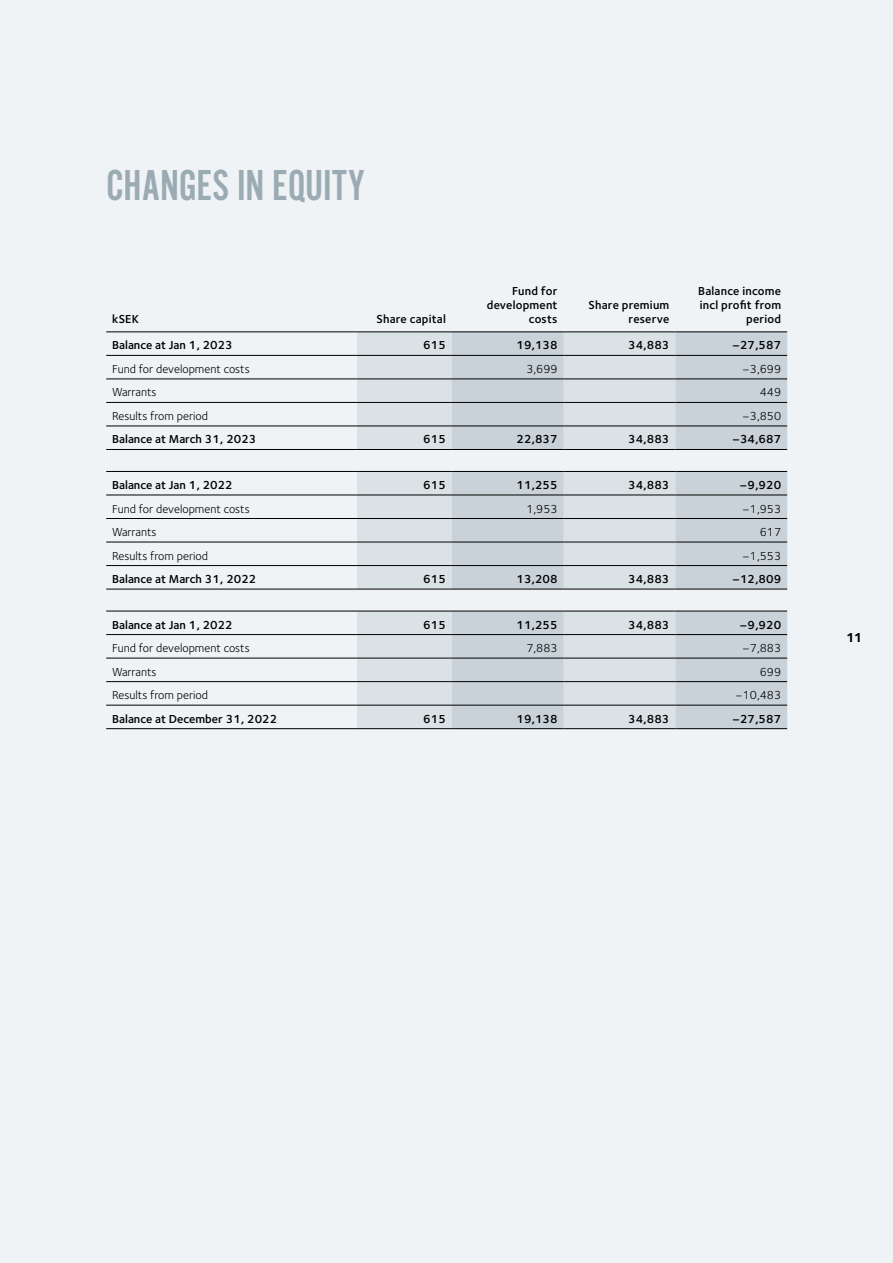
<style>
.page{position:relative;width:893px;height:1263px;background:#f0f3f5}
.page>*{position:absolute;margin:0;border:0;box-sizing:border-box;transform-origin:0 0}
.t1{font:45px "Alternate Got No 2 D";letter-spacing:-.005em;color:#9babb4}
.t2{font:700 13.5px "Foundry Sterling OT3";color:#000}
.t3{font:600 12px/14.4px "Foundry Sterling";color:#000;text-align:right}
.t4{font:12px "Foundry Sterling";color:#000}
.t5{font:600 12px/14.4px "Foundry Sterling";letter-spacing:.02em;color:#000;text-align:right}
</style>
<div class="page">
<svg style="left:357px;top:333px;width:430px;height:116px;background:#ced7dc"></svg>
<hr style="left:106px;top:355px;width:251px;height:1px;background:#000">
<hr style="left:357px;top:355px;width:95px;height:1px;background:#000">
<hr style="left:452px;top:355px;width:112px;height:1px;background:#000">
<hr style="left:564px;top:355px;width:111px;height:1px;background:#000">
<hr style="left:675px;top:355px;width:112px;height:1px;background:#000">
<hr style="left:106px;top:379px;width:251px;height:1px;background:#000">
<hr style="left:357px;top:379px;width:95px;height:1px;background:#000">
<hr style="left:452px;top:379px;width:112px;height:1px;background:#000">
<hr style="left:564px;top:379px;width:111px;height:1px;background:#000">
<hr style="left:675px;top:379px;width:112px;height:1px;background:#000">
<hr style="left:106px;top:402px;width:251px;height:1px;background:#000">
<hr style="left:357px;top:402px;width:95px;height:1px;background:#000">
<hr style="left:452px;top:402px;width:112px;height:1px;background:#000">
<hr style="left:564px;top:402px;width:111px;height:1px;background:#000">
<hr style="left:675px;top:402px;width:112px;height:1px;background:#000">
<hr style="left:106px;top:426px;width:251px;height:1px;background:#000">
<hr style="left:357px;top:426px;width:95px;height:1px;background:#000">
<hr style="left:452px;top:426px;width:112px;height:1px;background:#000">
<hr style="left:564px;top:426px;width:111px;height:1px;background:#000">
<hr style="left:675px;top:426px;width:112px;height:1px;background:#000">
<hr style="left:106px;top:449px;width:251px;height:1px;background:#000">
<hr style="left:357px;top:449px;width:95px;height:1px;background:#000">
<hr style="left:452px;top:449px;width:112px;height:1px;background:#000">
<hr style="left:564px;top:449px;width:111px;height:1px;background:#000">
<hr style="left:675px;top:449px;width:112px;height:1px;background:#000">
<hr style="left:106px;top:332px;width:251px;height:1px;background:#000">
<hr style="left:357px;top:332px;width:95px;height:1px;background:#000">
<hr style="left:452px;top:332px;width:112px;height:1px;background:#000">
<hr style="left:564px;top:332px;width:111px;height:1px;background:#000">
<hr style="left:675px;top:332px;width:112px;height:1px;background:#000">
<svg style="left:357px;top:472px;width:430px;height:117px;background:#ced6db"></svg>
<hr style="left:106px;top:495px;width:251px;height:1px;background:#000">
<hr style="left:357px;top:495px;width:95px;height:1px;background:#000">
<hr style="left:452px;top:495px;width:112px;height:1px;background:#000">
<hr style="left:564px;top:495px;width:111px;height:1px;background:#000">
<hr style="left:675px;top:495px;width:112px;height:1px;background:#000">
<hr style="left:106px;top:518px;width:251px;height:1px;background:#000">
<hr style="left:357px;top:518px;width:95px;height:1px;background:#000">
<hr style="left:452px;top:518px;width:112px;height:1px;background:#000">
<hr style="left:564px;top:518px;width:111px;height:1px;background:#000">
<hr style="left:675px;top:518px;width:112px;height:1px;background:#000">
<hr style="left:106px;top:542px;width:251px;height:1px;background:#000">
<hr style="left:357px;top:542px;width:95px;height:1px;background:#000">
<hr style="left:452px;top:542px;width:112px;height:1px;background:#000">
<hr style="left:564px;top:542px;width:111px;height:1px;background:#000">
<hr style="left:675px;top:542px;width:112px;height:1px;background:#000">
<hr style="left:106px;top:565px;width:251px;height:1px;background:#000">
<hr style="left:357px;top:565px;width:95px;height:1px;background:#000">
<hr style="left:452px;top:565px;width:112px;height:1px;background:#000">
<hr style="left:564px;top:565px;width:111px;height:1px;background:#000">
<hr style="left:675px;top:565px;width:112px;height:1px;background:#000">
<hr style="left:106px;top:589px;width:251px;height:1px;background:#000">
<hr style="left:357px;top:589px;width:95px;height:1px;background:#000">
<hr style="left:452px;top:589px;width:112px;height:1px;background:#000">
<hr style="left:564px;top:589px;width:111px;height:1px;background:#000">
<hr style="left:675px;top:589px;width:112px;height:1px;background:#000">
<hr style="left:106px;top:471px;width:251px;height:1px;background:#000">
<hr style="left:357px;top:471px;width:95px;height:1px;background:#000">
<hr style="left:452px;top:471px;width:112px;height:1px;background:#000">
<hr style="left:564px;top:471px;width:111px;height:1px;background:#000">
<hr style="left:675px;top:471px;width:112px;height:1px;background:#000">
<svg style="left:357px;top:612px;width:430px;height:116px;background:#cfd7dc"></svg>
<hr style="left:106px;top:634px;width:251px;height:1px;background:#000">
<hr style="left:357px;top:634px;width:95px;height:1px;background:#000">
<hr style="left:452px;top:634px;width:112px;height:1px;background:#000">
<hr style="left:564px;top:634px;width:111px;height:1px;background:#000">
<hr style="left:675px;top:634px;width:112px;height:1px;background:#000">
<hr style="left:106px;top:658px;width:251px;height:1px;background:#000">
<hr style="left:357px;top:658px;width:95px;height:1px;background:#000">
<hr style="left:452px;top:658px;width:112px;height:1px;background:#000">
<hr style="left:564px;top:658px;width:111px;height:1px;background:#000">
<hr style="left:675px;top:658px;width:112px;height:1px;background:#000">
<hr style="left:106px;top:681px;width:251px;height:1px;background:#000">
<hr style="left:357px;top:681px;width:95px;height:1px;background:#000">
<hr style="left:452px;top:681px;width:112px;height:1px;background:#000">
<hr style="left:564px;top:681px;width:111px;height:1px;background:#000">
<hr style="left:675px;top:681px;width:112px;height:1px;background:#000">
<hr style="left:106px;top:705px;width:251px;height:1px;background:#000">
<hr style="left:357px;top:705px;width:95px;height:1px;background:#000">
<hr style="left:452px;top:705px;width:112px;height:1px;background:#000">
<hr style="left:564px;top:705px;width:111px;height:1px;background:#000">
<hr style="left:675px;top:705px;width:112px;height:1px;background:#000">
<hr style="left:106px;top:728px;width:251px;height:1px;background:#000">
<hr style="left:357px;top:728px;width:95px;height:1px;background:#000">
<hr style="left:452px;top:728px;width:112px;height:1px;background:#000">
<hr style="left:564px;top:728px;width:111px;height:1px;background:#000">
<hr style="left:675px;top:728px;width:112px;height:1px;background:#000">
<hr style="left:106px;top:611px;width:251px;height:1px;background:#000">
<hr style="left:357px;top:611px;width:95px;height:1px;background:#000">
<hr style="left:452px;top:611px;width:112px;height:1px;background:#000">
<hr style="left:564px;top:611px;width:111px;height:1px;background:#000">
<hr style="left:675px;top:611px;width:112px;height:1px;background:#000">
<h1 class="t1" style="left:106px;top:161px;width:260px">CHANGES IN EQUITY</h1>
<p class="t3" style="left:112px;top:312px;width:28px">kSEK</p>
<p class="t3" style="left:376px;top:312px;width:71px">Share capital</p>
<p class="t5" style="left:487px;top:284px;width:72px">Fund for development costs</p>
<p class="t3" style="left:589px;top:298px;width:82px">Share premium reserve</p>
<p class="t3" style="left:698px;top:284px;width:84px">Balance income incl profit from period</p>
<p class="t3" style="left:112px;top:338px;width:122px">Balance at Jan 1, 2023</p>
<p class="t3" style="left:423px;top:338px;width:24px">615</p>
<p class="t3" style="left:516px;top:338px;width:43px">19,138</p>
<p class="t3" style="left:628px;top:338px;width:43px">34,883</p>
<p class="t3" style="left:732px;top:338px;width:51px">–27,587</p>
<p class="t4" style="left:112px;top:362px;width:139px">Fund for development costs</p>
<p class="t4" style="left:526px;top:362px;width:33px">3,699</p>
<p class="t4" style="left:742px;top:362px;width:41px">–3,699</p>
<p class="t4" style="left:112px;top:385px;width:46px">Warrants</p>
<p class="t4" style="left:760px;top:385px;width:23px">449</p>
<p class="t4" style="left:112px;top:409px;width:97px">Results from period</p>
<p class="t4" style="left:742px;top:409px;width:41px">–3,850</p>
<p class="t3" style="left:112px;top:433px;width:146px">Balance at March 31, 2023</p>
<p class="t3" style="left:423px;top:433px;width:24px">615</p>
<p class="t3" style="left:516px;top:433px;width:43px">22,837</p>
<p class="t3" style="left:628px;top:433px;width:43px">34,883</p>
<p class="t3" style="left:732px;top:433px;width:51px">–34,687</p>
<p class="t3" style="left:112px;top:478px;width:122px">Balance at Jan 1, 2022</p>
<p class="t3" style="left:423px;top:478px;width:24px">615</p>
<p class="t3" style="left:516px;top:478px;width:43px">11,255</p>
<p class="t3" style="left:628px;top:478px;width:43px">34,883</p>
<p class="t3" style="left:740px;top:478px;width:43px">–9,920</p>
<p class="t4" style="left:112px;top:501px;width:139px">Fund for development costs</p>
<p class="t4" style="left:526px;top:501px;width:33px">1,953</p>
<p class="t4" style="left:742px;top:501px;width:41px">–1,953</p>
<p class="t4" style="left:112px;top:525px;width:46px">Warrants</p>
<p class="t4" style="left:760px;top:525px;width:23px">617</p>
<p class="t4" style="left:112px;top:549px;width:97px">Results from period</p>
<p class="t4" style="left:742px;top:549px;width:41px">–1,553</p>
<p class="t3" style="left:112px;top:572px;width:146px">Balance at March 31, 2022</p>
<p class="t3" style="left:423px;top:572px;width:24px">615</p>
<p class="t3" style="left:516px;top:572px;width:43px">13,208</p>
<p class="t3" style="left:628px;top:572px;width:43px">34,883</p>
<p class="t3" style="left:732px;top:572px;width:51px">–12,809</p>
<p class="t3" style="left:112px;top:618px;width:122px">Balance at Jan 1, 2022</p>
<p class="t3" style="left:423px;top:618px;width:24px">615</p>
<p class="t3" style="left:516px;top:618px;width:43px">11,255</p>
<p class="t3" style="left:628px;top:618px;width:43px">34,883</p>
<p class="t3" style="left:740px;top:618px;width:43px">–9,920</p>
<p class="t4" style="left:112px;top:641px;width:139px">Fund for development costs</p>
<p class="t4" style="left:526px;top:641px;width:33px">7,883</p>
<p class="t4" style="left:742px;top:641px;width:41px">–7,883</p>
<p class="t4" style="left:112px;top:665px;width:46px">Warrants</p>
<p class="t4" style="left:760px;top:665px;width:23px">699</p>
<p class="t4" style="left:112px;top:688px;width:97px">Results from period</p>
<p class="t4" style="left:735px;top:688px;width:48px">–10,483</p>
<p class="t3" style="left:112px;top:712px;width:167px">Balance at December 31, 2022</p>
<p class="t3" style="left:423px;top:712px;width:24px">615</p>
<p class="t3" style="left:516px;top:712px;width:43px">19,138</p>
<p class="t3" style="left:628px;top:712px;width:43px">34,883</p>
<p class="t3" style="left:732px;top:712px;width:51px">–27,587</p>
<p class="t2" style="left:846px;top:626px;width:18px">11</p>
</div>
